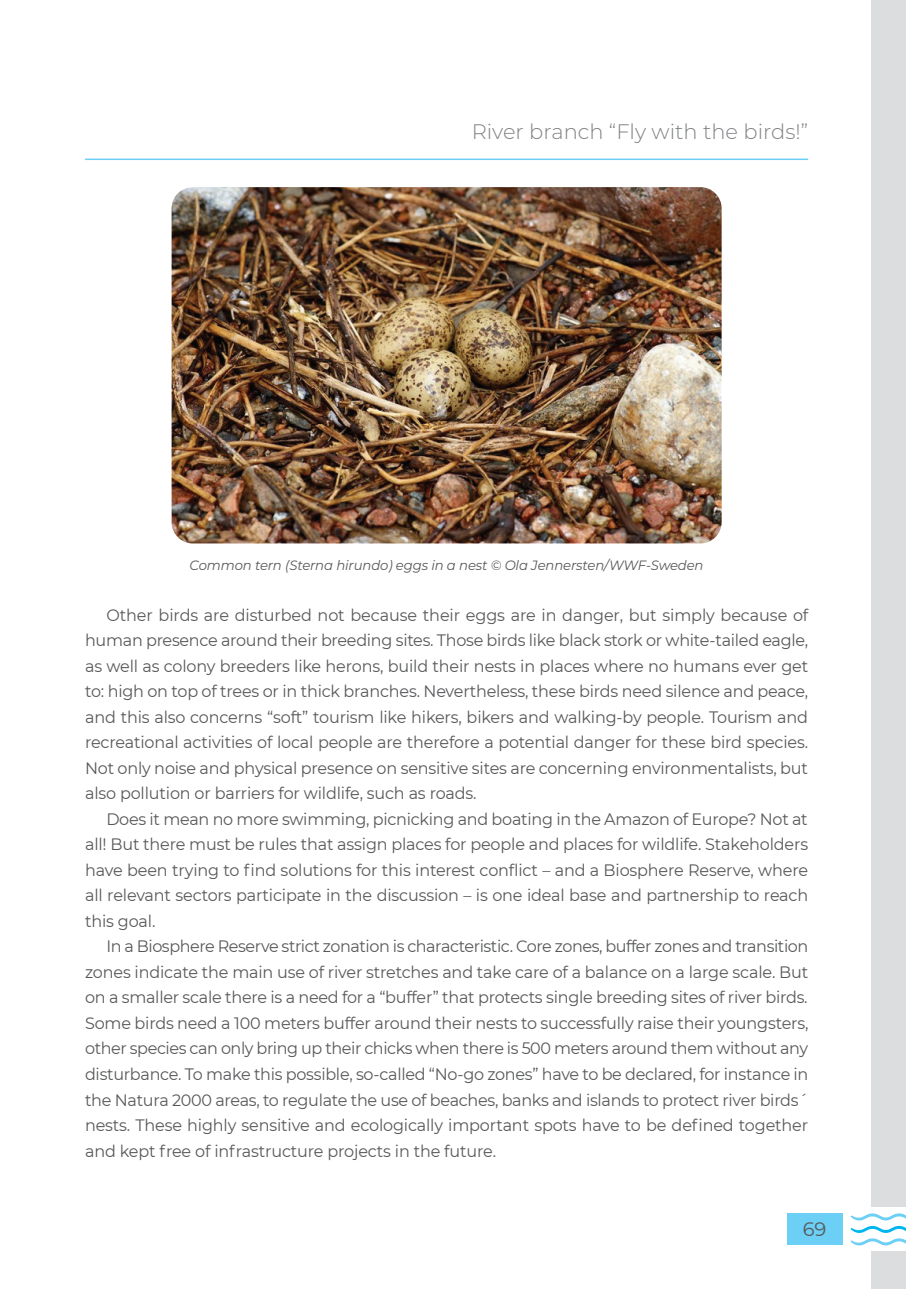
<style>
.page{position:relative;width:906px;height:1289px;background:#fff}
.page>*{position:absolute;margin:0;border:0;box-sizing:border-box;transform-origin:0 0}
.t1{font:300 21px "Montserrat";color:#808285}
.t2{font:19.5px "Montserrat";color:#57585a}
.t3{font:16.5px/25.5px "Montserrat";letter-spacing:-.01em;color:#57585a;text-align:justify}
.t4{font:italic 13.5px "Montserrat";letter-spacing:-.01em;color:#57585a}
</style>
<div class="page">
<div style="left:787px;top:1213px;width:55px;height:32px;background:#6bcff6"></div>
<svg style="left:850px;top:1213px;width:56px;height:32px"></svg>
<div style="left:872px;top:1251px;width:34px;height:37px;background:#dcdddf"></div>
<div style="left:872px;top:0;width:34px;height:1205px;background:#dcdddf"></div>
<hr style="left:85px;top:158px;width:723px;height:2px;background:#6bcff6">
<img style="left:172px;top:187px;width:549px;height:356px">
<p class="t1" style="left:472px;top:118px;width:338px">River branch “Fly with the birds!”</p>
<p class="t4" style="left:190px;top:556px;width:515px">Common tern (Sterna hirundo) eggs in a nest © Ola Jennersten/WWF-Sweden</p>
<p class="t3" style="left:85px;top:601px;width:725px;text-indent:21px">Other birds are disturbed not because their eggs are in danger, but simply because of human presence around their breeding sites. Those birds like black stork or white-tailed eagle, as well as colony breeders like herons, build their nests in places where no humans ever get to: high on top of trees or in thick branches. Nevertheless, these birds need silence and peace, and this also concerns “soft” tourism like hikers, bikers and walking-by people. Tourism and recreational activities of local people are therefore a potential danger for these bird species.<br>Not only noise and physical presence on sensitive sites are concerning environmentalists, but also pollution or barriers for wildlife, such as roads.</p>
<p class="t3" style="left:85px;top:805px;width:724px;text-indent:21px">Does it mean no more swimming, picnicking and boating in the Amazon of Europe? Not at all! But there must be rules that assign places for people and places for wildlife. Stakeholders have been trying to find solutions for this interest conflict – and a Biosphere Reserve, where all relevant sectors participate in the discussion – is one ideal base and partnership to reach this goal.</p>
<p class="t3" style="left:85px;top:933px;width:725px;text-indent:21px">In a Biosphere Reserve strict zonation is characteristic. Core zones, buffer zones and transition zones indicate the main use of river stretches and take care of a balance on a large scale. But on a smaller scale there is a need for a “buffer” that protects single breeding sites of river birds.<br>Some birds need a 100 meters buffer around their nests to successfully raise their youngsters, other species can only bring up their chicks when there is 500 meters around them without any disturbance. To make this possible, so-called “No-go zones” have to be declared, for instance in the Natura 2000 areas, to regulate the use of beaches, banks and islands to protect river birds´ nests. These highly sensitive and ecologically important spots have to be defined together and kept free of infrastructure projects in the future.</p>
<p class="t2" style="left:802px;top:1215px;width:25px">69</p>
</div>
